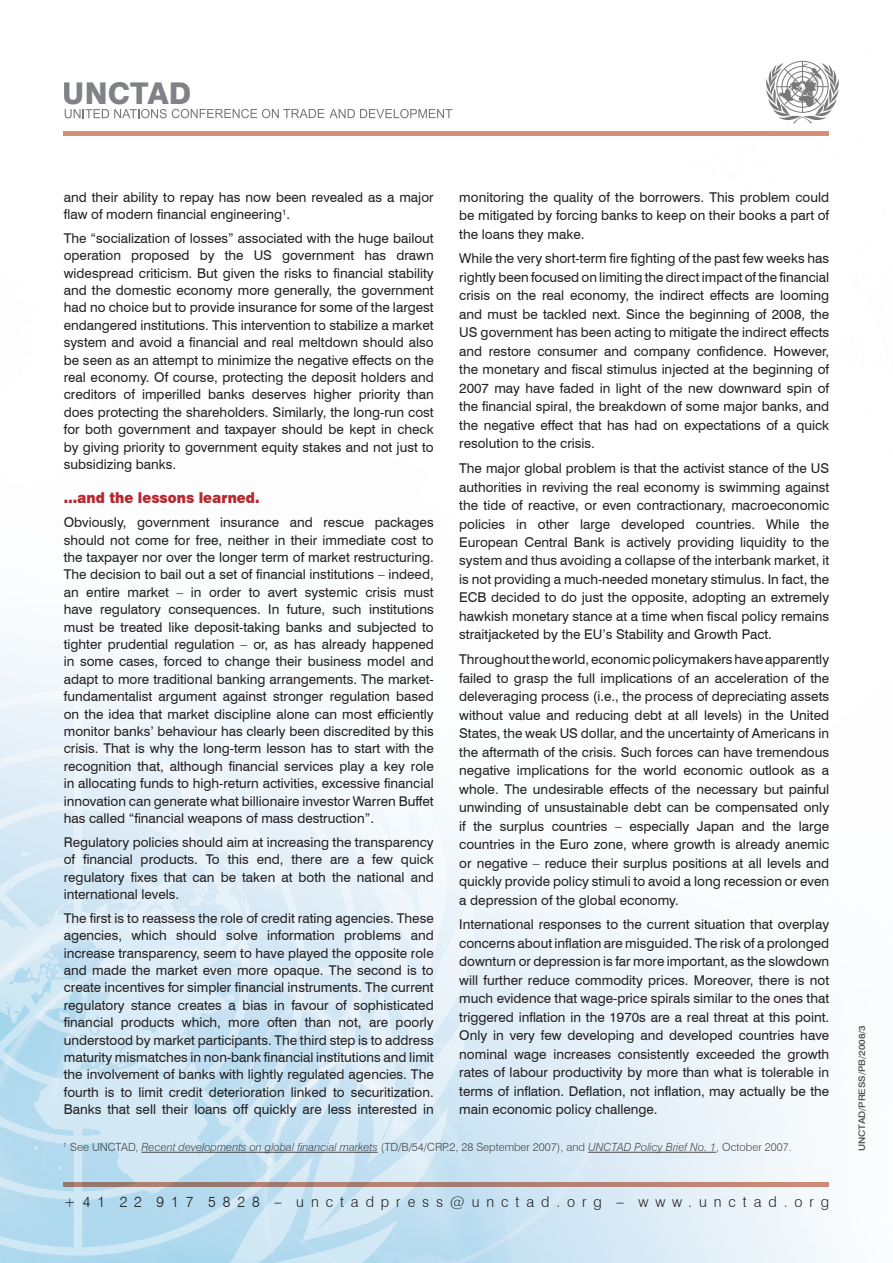
<style>
.page{position:relative;width:893px;height:1263px;background:#fff}
.page>*{position:absolute;margin:0;border:0;box-sizing:border-box;transform-origin:0 0}
.t1{font:800 30px "Swiss 721 BT";color:#808285}
.t2{font:300 15px "Swiss 721 BT";letter-spacing:.485em;color:#231f20;scale:.96 1}
.t3{font:900 15px "Swiss 721 BT";color:#b7282e;scale:.9 1}
.t4{font:13.5px/17.4px "Swiss 721 BT";color:#231f20;text-align:justify}
.t5{font:italic 300 11.25px "Swiss 721 BT";color:#231f20}
.t6{font:500 9px "Swiss 721 BT";color:#231f20;scale:1.1 1}
.s1{font-style:normal}
</style>
<div class="page">
<svg style="left:0;top:707px;width:475px;height:556px"></svg>
<svg style="left:0;top:690px;width:366px;height:570px;background:#d5e9f4"></svg>
<svg style="left:766px;top:61px;width:73px;height:62px"></svg>
<svg style="left:65px;top:109px;width:387px;height:9px"></svg>
<hr style="left:64px;top:132px;width:765px;height:4px;background:#d68e79">
<svg style="left:64px;top:1182px;width:765px;height:4px;background:#ae8073"></svg>
<hr style="left:142px;top:1152px;width:236px;height:1px;background:#231f20">
<hr style="left:588px;top:1152px;width:128px;height:1px;background:#231f20">
<h1 class="t1" style="left:63px;top:75px;width:130px">UNCTAD</h1>
<p class="t4" style="left:64px;top:188px;width:371px">and their ability to repay has now been revealed as a major flaw of modern financial engineering<sup>1</sup>.</p>
<p class="t4" style="left:64px;top:229px;width:371px">The “socialization of losses” associated with the huge bailout operation proposed by the US government has drawn widespread criticism. But given the risks to financial stability and the domestic economy more generally, the government had no choice but to provide insurance for some of the largest endangered institutions. This intervention to stabilize a market system and avoid a financial and real meltdown should also be seen as an attempt to minimize the negative effects on the real economy. Of course, protecting the deposit holders and creditors of imperilled banks deserves higher priority than does protecting the shareholders. Similarly, the long-run cost for both government and taxpayer should be kept in check by giving priority to government equity stakes and not just to subsidizing banks.</p>
<p class="t3" style="left:64px;top:489px;width:219px">…and the lessons learned.</p>
<p class="t4" style="left:64px;top:514px;width:371px">Obviously, government insurance and rescue packages should not come for free, neither in their immediate cost to the taxpayer nor over the longer term of market restructuring.<br>The decision to bail out a set of financial institutions – indeed, an entire market – in order to avert systemic crisis must have regulatory consequences. In future, such institutions must be treated like deposit-taking banks and subjected to tighter prudential regulation – or, as has already happened in some cases, forced to change their business model and adapt to more traditional banking arrangements. The market&shy;fundamentalist argument against stronger regulation based on the idea that market discipline alone can most efficiently monitor banks’ behaviour has clearly been discredited by this crisis. That is why the long-term lesson has to start with the recognition that, although financial services play a key role in allocating funds to high-return activities, excessive financial innovation can generate what billionaire investor Warren Buffet has called “financial weapons of mass destruction”.</p>
<p class="t4" style="left:64px;top:833px;width:371px">Regulatory policies should aim at increasing the transparency of financial products. To this end, there are a few quick regulatory fixes that can be taken at both the national and international levels.</p>
<p class="t4" style="left:64px;top:909px;width:371px">The first is to reassess the role of credit rating agencies. These agencies, which should solve information problems and increase transparency, seem to have played the opposite role and made the market even more opaque. The second is to create incentives for simpler financial instruments. The current regulatory stance creates a bias in favour of sophisticated financial products which, more often than not, are poorly understood by market participants. The third step is to address maturity mismatches in non-bank financial institutions and limit the involvement of banks with lightly regulated agencies. The fourth is to limit credit deterioration linked to securitization.<br>Banks that sell their loans off quickly are less interested in</p>
<p class="t4" style="left:459px;top:187px;width:371px;line-height:18.5px">monitoring the quality of the borrowers. This problem could be mitigated by forcing banks to keep on their books a part of the loans they make.</p>
<p class="t4" style="left:459px;top:249px;width:371px;line-height:18.5px">While the very short-term fire fighting of the past few weeks has rightly been focused on limiting the direct impact of the financial crisis on the real economy, the indirect effects are looming and must be tackled next. Since the beginning of 2008, the US government has been acting to mitigate the indirect effects and restore consumer and company confidence. However, the monetary and fiscal stimulus injected at the beginning of 2007 may have faded in light of the new downward spin of the financial spiral, the breakdown of some major banks, and the negative effect that has had on expectations of a quick resolution to the crisis.</p>
<p class="t4" style="left:459px;top:459px;width:371px;line-height:18.5px">The major global problem is that the activist stance of the US authorities in reviving the real economy is swimming against the tide of reactive, or even contractionary, macroeconomic policies in other large developed countries. While the European Central Bank is actively providing liquidity to the system and thus avoiding a collapse of the interbank market, it is not providing a much-needed monetary stimulus. In fact, the ECB decided to do just the opposite, adopting an extremely hawkish monetary stance at a time when fiscal policy remains straitjacketed by the EU’s Stability and Growth Pact.</p>
<p class="t4" style="left:459px;top:650px;width:371px;line-height:18.5px">Throughout the world, economic policymakers have apparently failed to grasp the full implications of an acceleration of the deleveraging process (i.e., the process of depreciating assets without value and reducing debt at all levels) in the United States, the weak US dollar, and the uncertainty of Americans in the aftermath of the crisis. Such forces can have tremendous negative implications for the world economic outlook as a whole. The undesirable effects of the necessary but painful unwinding of unsustainable debt can be compensated only if the surplus countries – especially Japan and the large countries in the Euro zone, where growth is already anemic or negative – reduce their surplus positions at all levels and quickly provide policy stimuli to avoid a long recession or even a depression of the global economy.</p>
<p class="t4" style="left:459px;top:915px;width:371px;line-height:18.5px">International responses to the current situation that overplay concerns about inflation are misguided. The risk of a prolonged downturn or depression is far more important, as the slowdown will further reduce commodity prices. Moreover, there is not much evidence that wage-price spirals similar to the ones that triggered inflation in the 1970s are a real threat at this point.<br>Only in very few developing and developed countries have nominal wage increases consistently exceeded the growth rates of labour productivity by more than what is tolerable in terms of inflation. Deflation, not inflation, may actually be the main economic policy challenge.</p>
<p class="t5" style="left:64px;top:1140px;width:729px"><sup>1</sup> <span class="s1">See UNCTAD,</span> Recent developments on global financial markets <span class="s1">(TD/B/54/CRP.2, 28 September 2007), and</span> UNCTAD Policy Brief No. 1<span class="s1">, October 2007.</span></p>
<p class="t2" style="left:64px;top:1193px;width:799px">+41 22 917 5828 – unctadpress@unctad.org – www.unctad.org</p>
<p class="t6" style="left:856px;top:1151px;width:116px;rotate:-90deg">unctad/press/PB/2008/3</p>
</div>
